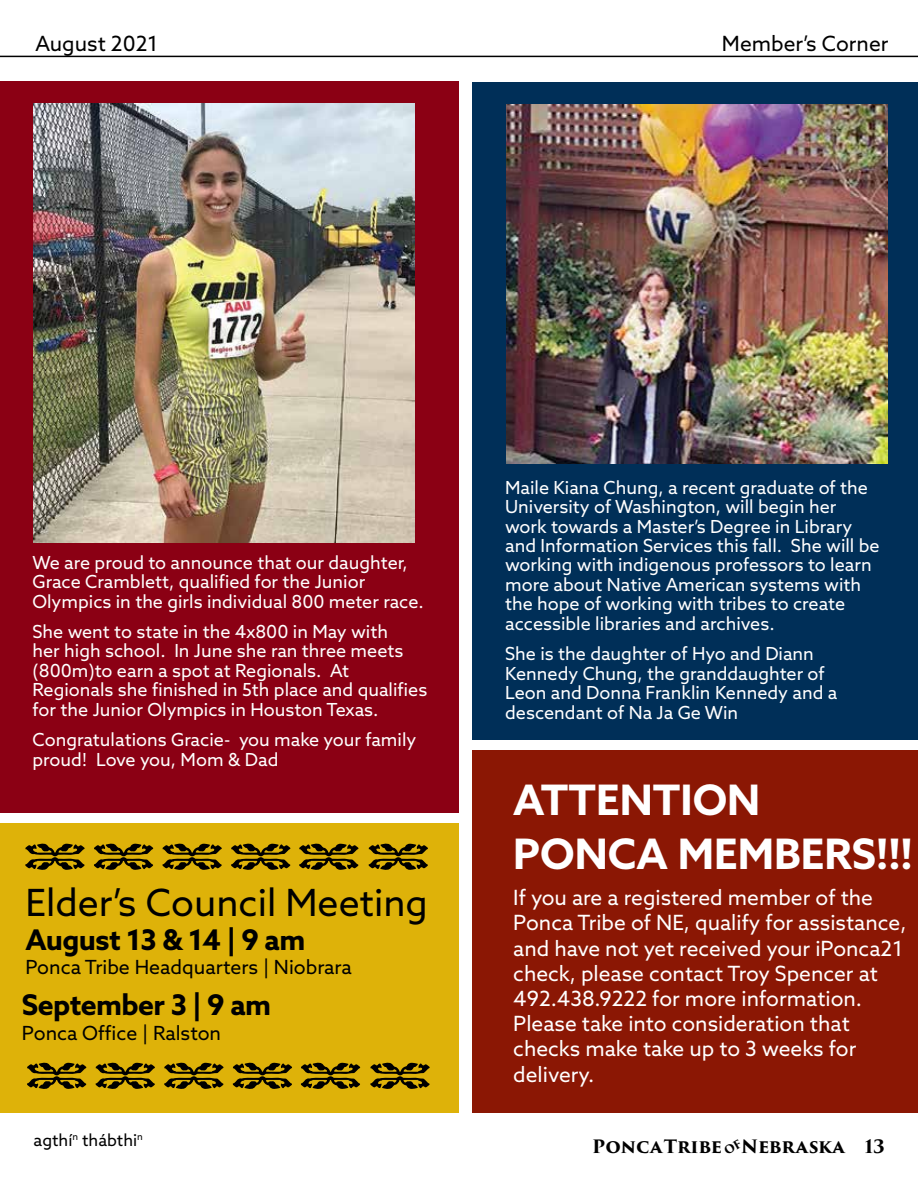
<style>
.page{position:relative;width:918px;height:1188px;background:#fff}
.page>*{position:absolute;margin:0;border:0;box-sizing:border-box;transform-origin:0 0}
.t1{font:700 42px/54px "Azo Sans";color:#fff}
.t2{font:37.5px "Azo Sans";color:#000}
.t3{font:700 28.5px "Azo Sans";letter-spacing:-.02em;color:#000}
.t4{font:21px/25.2px "Azo Sans";color:#fff}
.t5{font:21px "Azo Sans";color:#000}
.t6{font:19.5px "Azo Sans";color:#000}
.t7{font:18px/19.5px "Azo Sans";color:#fff}
.t8{font:700 18px "Trajan Pro 3";color:#000}
.t9{font:16.5px "Azo Sans";color:#000}
</style>
<div class="page">
<hr style="left:0;top:56px;width:918px;height:1px;background:#000">
<div style="left:472px;top:751px;width:446px;height:362px;background:#8b1704"></div>
<div style="left:0;top:82px;width:459px;height:731px;background:#8b0014"></div>
<img style="left:33px;top:104px;width:381px;height:439px">
<div style="left:472px;top:82px;width:446px;height:658px;background:#002f58"></div>
<img style="left:506px;top:104px;width:381px;height:360px">
<div style="left:0;top:824px;width:459px;height:289px;background:#deb209"></div>
<svg style="left:25px;top:843px;width:60px;height:27px"></svg>
<svg style="left:94px;top:843px;width:59px;height:27px"></svg>
<svg style="left:163px;top:843px;width:59px;height:27px"></svg>
<svg style="left:231px;top:843px;width:59px;height:27px"></svg>
<svg style="left:299px;top:843px;width:59px;height:27px"></svg>
<svg style="left:369px;top:843px;width:59px;height:27px"></svg>
<svg style="left:27px;top:1062px;width:59px;height:27px"></svg>
<svg style="left:96px;top:1062px;width:59px;height:27px"></svg>
<svg style="left:164px;top:1062px;width:60px;height:27px"></svg>
<svg style="left:233px;top:1062px;width:59px;height:27px"></svg>
<svg style="left:301px;top:1062px;width:59px;height:27px"></svg>
<svg style="left:370px;top:1062px;width:60px;height:27px"></svg>
<p class="t5" style="left:35px;top:30px;width:124px">August 2021</p>
<p class="t5" style="left:722px;top:30px;width:168px">Member’s Corner</p>
<p class="t7" style="left:33px;top:552px;width:393px">We are proud to announce that our daughter,<br>Grace Cramblett, qualified for the Junior<br>Olympics in the girls individual 800 meter race.</p>
<p class="t7" style="left:33px;top:622px;width:396px">She went to state in the 4x800 in May with<br>her high school. In June she ran three meets (800m)to earn a spot at Regionals. At Regionals she finished in 5th place and qualifies for the Junior Olympics in Houston Texas.</p>
<p class="t7" style="left:33px;top:730px;width:385px">Congratulations Gracie- you make your family proud! Love you, Mom &amp; Dad</p>
<h2 class="t2" style="left:25px;top:878px;width:404px">Elder’s Council Meeting</h2>
<h3 class="t3" style="left:25px;top:921px;width:282px">August 13 &amp; 14 | 9 am</h3>
<p class="t6" style="left:25px;top:954px;width:328px">Ponca Tribe Headquarters | Niobrara</p>
<h3 class="t3" style="left:22px;top:986px;width:251px">September 3 | 9 am</h3>
<p class="t6" style="left:22px;top:1020px;width:201px">Ponca Office | Ralston</p>
<p class="t9" style="left:34px;top:1129px;width:111px">agthí<sup>n</sup> thábthi<sup>n</sup></p>
<p class="t7" style="left:505px;top:477px;width:376px">Maile Kiana Chung, a recent graduate of the University of Washington, will begin her work towards a Master’s Degree in Library and Information Services this fall. She will be working with indigenous professors to learn more about Native American systems with the hope of working with tribes to create accessible libraries and archives.</p>
<p class="t7" style="left:505px;top:644px;width:334px">She is the daughter of Hyo and Diann Kennedy Chung, the granddaughter of Leon and Donna Franklin Kennedy and a descendant of Na Ja Ge Win</p>
<h1 class="t1" style="left:513px;top:772px;width:401px">ATTENTION<br>PONCA MEMBERS!!!</h1>
<p class="t4" style="left:513px;top:885px;width:395px">If you are a registered member of the Ponca Tribe of NE, qualify for assistance, and have not yet received your iPonca21 check, please contact Troy Spencer at 492.438.9222 for more information.<br>Please take into consideration that checks make take up to 3 weeks for delivery.</p>
<p class="t8" style="left:592px;top:1133px;width:132px">Ponca Tribe</p>
<p class="t8" style="left:741px;top:1133px;width:145px">Nebraska 13</p>
</div>
